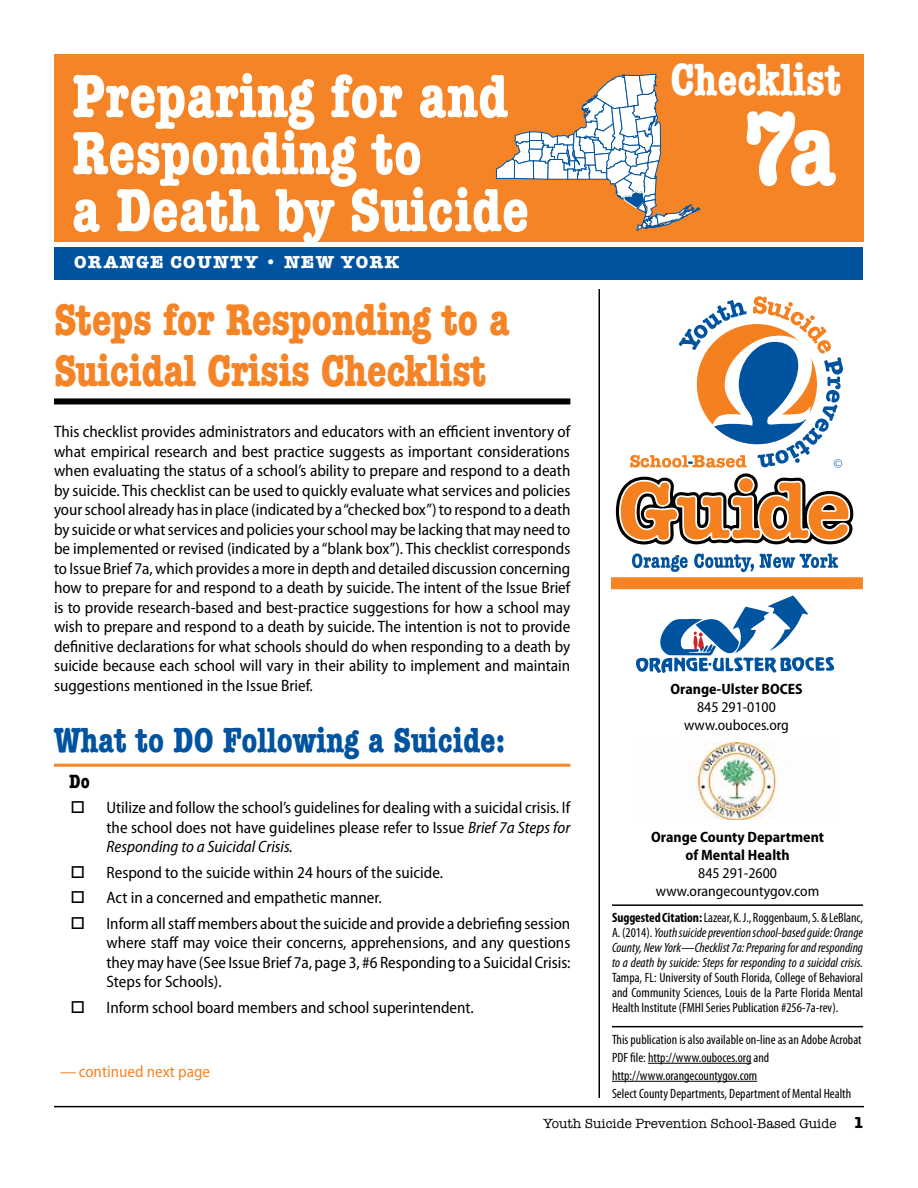
<style>
.page{position:relative;width:918px;height:1188px;background:#fff}
.page>*{position:absolute;margin:0;border:0;box-sizing:border-box;transform-origin:0 0}
.t1{font:700 condensed 108px "American Typewriter";color:#fff}
.t2{font:700 condensed 63px/57px "American Typewriter";color:#fff}
.t3{font:700 condensed 46.5px "American Typewriter";color:#fff}
.t4{font:700 condensed 45px/51px "American Typewriter Std";letter-spacing:-.01em;color:#f58426}
.t5{font:700 condensed 36px "American Typewriter";color:#00539f}
.t6{font:700 condensed 19.5px "American Typewriter Std";color:#000}
.t7{font:700 18px "American Typewriter";letter-spacing:.07em;color:#fff}
.t8{font:semi-condensed 16.5px/19.5px "Myriad Pro";color:#000;text-align:justify}
.t9{font:semi-condensed 16.5px "Myriad Pro";color:#f58426}
.t10{font:semi-condensed 15px/18px "Myriad Pro";color:#000;text-align:center}
.t11{font:700 semi-condensed 15px/18px "Myriad Pro";color:#000;text-align:center}
.t12{font:300 13.65px "Myriad Pro";color:#00539f}
.t13{font:condensed 13.5px/18px "Myriad Pro";color:#000;text-align:justify}
.t14{font:italic condensed 13.5px/15px "Myriad Pro";color:#000;text-align:justify}
.t15{font:13.5px "American Typewriter";color:#000}
.s1{font-style:italic}
.s2{font-weight:700;font-style:normal}
.s3{font-style:normal}
.s4{font-weight:700;font-size:16.5px}
</style>
<div class="page">
<hr style="left:54px;top:1106px;width:810px;height:1px;background:#000">
<hr style="left:598px;top:289px;width:2px;height:809px;background:#000">
<div style="left:611px;top:577px;width:252px;height:12px;background:#f58426"></div>
<svg style="left:616px;top:296px;width:237px;height:276px"></svg>
<svg style="left:636px;top:596px;width:198px;height:78px"></svg>
<img style="left:690px;top:743px;width:89px;height:76px">
<div style="left:54px;top:398px;width:516px;height:6px;background:#000"></div>
<hr style="left:54px;top:764px;width:516px;height:3px;background:#f58426">
<hr style="left:612px;top:904px;width:251px;height:2px;background:#000">
<hr style="left:612px;top:1026px;width:251px;height:1px;background:#000">
<hr style="left:648px;top:1063px;width:103px;height:1px;background:#000">
<hr style="left:612px;top:1081px;width:145px;height:1px;background:#000">
<div style="left:54px;top:54px;width:810px;height:188px;background:#f58426"></div>
<div style="left:55px;top:247px;width:808px;height:32px;background:#00539f"></div>
<svg style="left:495px;top:73px;width:206px;height:158px"></svg>
<h2 class="t2" style="left:72px;top:67px;width:459px">Preparing for and<br>Responding to<br>a Death by Suicide</h2>
<p class="t7" style="left:74px;top:246px;width:326px">ORANGE COUNTY • NEW YORK</p>
<h3 class="t4" style="left:54px;top:295px;width:457px">Steps for Responding to a<br>Suicidal Crisis Checklist</h3>
<p class="t8" style="left:54px;top:423px;width:518px">This checklist provides administrators and educators with an efficient inventory of what empirical research and best practice suggests as important considerations when evaluating the status of a school’s ability to prepare and respond to a death by suicide. This checklist can be used to quickly evaluate what services and policies your school already has in place (indicated by a “checked box”) to respond to a death by suicide or what services and policies your school may be lacking that may need to be implemented or revised (indicated by a “blank box”). This checklist corresponds to Issue Brief 7a, which provides a more in depth and detailed discussion concerning how to prepare for and respond to a death by suicide. The intent of the Issue Brief is to provide research-based and best-practice suggestions for how a school may wish to prepare and respond to a death by suicide. The intention is not to provide definitive declarations for what schools should do when responding to a death by suicide because each school will vary in their ability to implement and maintain suggestions mentioned in the Issue Brief.</p>
<h3 class="t5" style="left:54px;top:711px;width:453px">What to DO Following a Suicide:</h3>
<p class="t6" style="left:69px;top:770px;width:22px">Do</p>
<p class="t8" style="left:107px;top:798px;width:465px">Utilize and follow the school’s guidelines for dealing with a suicidal crisis. If the school does not have guidelines please refer to Issue <span class="s1">Brief 7a Steps for Responding to a Suicidal Crisis.</span></p>
<p class="t8" style="left:107px;top:860px;width:465px;line-height:25.5px;text-align:left">Respond to the suicide within 24 hours of the suicide.<br>Act in a concerned and empathetic manner.<br>Inform all staff members about the suicide and provide a debriefing session</p>
<p class="t8" style="left:107px;top:933px;width:466px">where staff may voice their concerns, apprehensions, and any questions they may have (See Issue Brief 7a, page 3, #6 Responding to a Suicidal Crisis:<br>Steps for Schools).</p>
<p class="t8" style="left:107px;top:998px;width:369px">Inform school board members and school superintendent.</p>
<p class="t9" style="left:60px;top:1063px;width:151px">—continued next page</p>
<h3 class="t3" style="left:670px;top:42px;width:173px">Checklist</h3>
<h1 class="t1" style="left:743px;top:62px;width:95px">7a</h1>
<p class="t12" style="left:834px;top:456px;width:11px">©</p>
<p class="t11" style="left:670px;top:680px;width:134px">Orange-Ulster BOCES</p>
<p class="t10" style="left:684px;top:698px;width:106px">845 291-0100 www.ouboces.org</p>
<p class="t11" style="left:651px;top:828px;width:174px">Orange County Department of Mental Health</p>
<p class="t10" style="left:656px;top:864px;width:165px">845 291-2600 www.orangecountygov.com</p>
<p class="t14" style="left:612px;top:911px;width:253px"><span class="s2">Suggested Citation:</span> <span class="s3">Lazear, K. J., Roggenbaum, S. &amp; LeBlanc, A. (2014).</span> Youth suicide prevention school-based guide: Orange County, New York—Checklist 7a: Preparing for and responding to a death by suicide: Steps for responding to a suicidal crisis.</p>
<p class="t13" style="left:612px;top:971px;width:253px;line-height:15px">Tampa, FL: University of South Florida, College of Behavioral and Community Sciences, Louis de la Parte Florida Mental Health Institute (FMHI Series Publication #256-7a-rev).</p>
<p class="t13" style="left:612px;top:1031px;width:251px;text-align:left">This publication is also available on-line as an Adobe Acrobat PDF file: http://www.ouboces.org and http://www.orangecountygov.com<br>Select County Departments, Department of Mental Health</p>
<p class="t15" style="left:543px;top:1114px;width:322px">Youth Suicide Prevention School-Based Guide <span class="s4">1</span></p>
</div>
